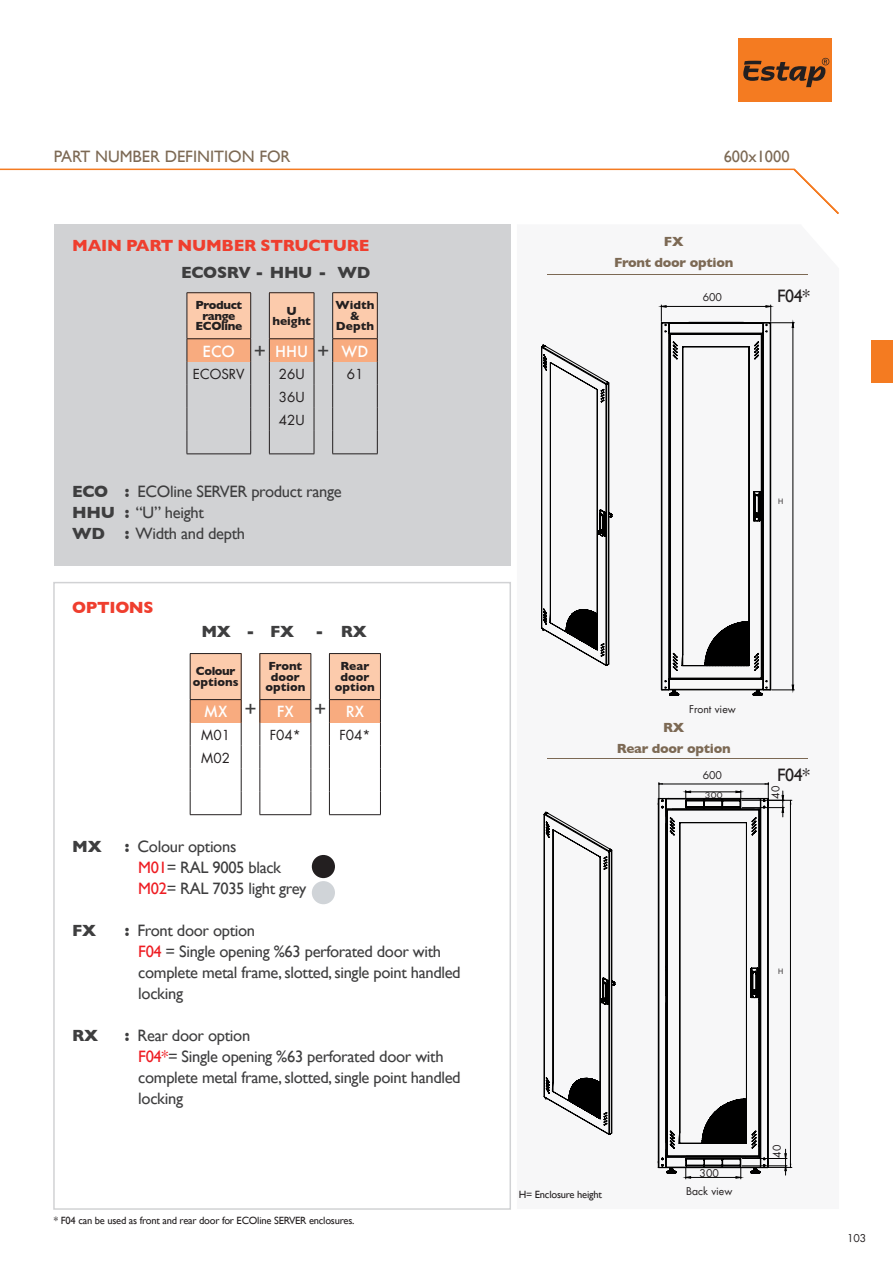
<style>
.page{position:relative;width:893px;height:1263px;background:#fff}
.page>*{position:absolute;margin:0;border:0;box-sizing:border-box;transform-origin:0 0}
.t1{font:21px "Gill Sans";color:#3e3e3f}
.t2{font:18px "Gill Sans";letter-spacing:-.02em;color:#231f20}
.t3{font:16.5px/21px "Gill Sans";letter-spacing:-.02em;color:#3e3e3f}
.t4{font:16.5px "Gill Sans";color:#7c6954}
.t5{font:700 16.5px "Gill Sans";letter-spacing:-.02em;color:#ef3e2e}
.t6{font:700 16.5px "Gill Sans";letter-spacing:-.02em;color:#3e3e3f}
.t7{font:500 15px "Futura";color:#fff}
.t8{font:700 13.5px/21px "Gill Sans";letter-spacing:-.02em;color:#7c6954;text-align:center}
.t9{font:13.5px/23px "Futura";color:#231f20;text-align:justify}
.t10{font:700 12px/10.5px "Gill Sans";color:#231f20;text-align:center}
.t11{font:700 12px/10.5px "Gill Sans";letter-spacing:-.03em;color:#231f20;text-align:center}
.t12{font:10.5px "Gill Sans";letter-spacing:-.02em;color:#231f20}
.t13{font:10.5px "Futura";color:#231f20}
.t14{font:7.65px "Futura";color:#231f20;scale:1.25 1}
.t15{font:7.2px "Futura";color:#231f20}
.s1{font-weight:700}
.s2{color:#ee1d23}
</style>
<div class="page">
<div style="left:738px;top:39px;width:93px;height:63px;background:#f47b21"></div>
<svg style="left:743px;top:58px;width:86px;height:29px"></svg>
<hr style="left:0;top:169px;width:794px;height:1px;background:#f47b21">
<svg style="left:792px;top:168px;width:47px;height:46px"></svg>
<div style="left:872px;top:340px;width:21px;height:43px;background:#f47b21"></div>
<svg style="left:661px;top:305px;width:133px;height:386px"></svg>
<svg style="left:541px;top:322px;width:230px;height:374px"></svg>
<hr style="left:547px;top:274px;width:261px;height:1px;background:#7c6954">
<hr style="left:547px;top:758px;width:261px;height:1px;background:#7c6954">
<div style="left:54px;top:224px;width:456px;height:342px;background:#d1d2d4"></div>
<div style="left:53px;top:582px;width:458px;height:628px;border:2px solid #d1d2d4"></div>
<div style="left:187px;top:293px;width:64px;height:46px;background:#fccbac"></div>
<div style="left:187px;top:339px;width:64px;height:23px;background:#f8ab7f"></div>
<hr style="left:187px;top:338px;width:64px;height:1px;background:#231f20">
<hr style="left:187px;top:293px;width:1px;height:45px;background:#231f20">
<hr style="left:250px;top:293px;width:1px;height:45px;background:#231f20">
<svg style="left:187px;top:339px;width:1px;height:114px"></svg>
<svg style="left:250px;top:339px;width:1px;height:114px"></svg>
<hr style="left:187px;top:292px;width:64px;height:1px;background:#231f20">
<hr style="left:187px;top:453px;width:64px;height:1px;background:#231f20">
<div style="left:333px;top:293px;width:44px;height:46px;background:#fccbac"></div>
<div style="left:333px;top:339px;width:44px;height:23px;background:#f8ab7f"></div>
<hr style="left:377px;top:293px;width:1px;height:45px;background:#231f20">
<hr style="left:332px;top:293px;width:1px;height:45px;background:#231f20">
<hr style="left:332px;top:338px;width:46px;height:1px;background:#231f20">
<svg style="left:332px;top:339px;width:1px;height:114px"></svg>
<svg style="left:377px;top:339px;width:1px;height:114px"></svg>
<hr style="left:332px;top:292px;width:46px;height:1px;background:#231f20">
<hr style="left:332px;top:453px;width:46px;height:1px;background:#231f20">
<div style="left:269px;top:293px;width:45px;height:46px;background:#fccbac"></div>
<div style="left:269px;top:339px;width:45px;height:23px;background:#f8ab7f"></div>
<hr style="left:314px;top:293px;width:1px;height:45px;background:#231f20">
<hr style="left:269px;top:338px;width:45px;height:1px;background:#231f20">
<svg style="left:314px;top:339px;width:1px;height:114px"></svg>
<hr style="left:269px;top:293px;width:1px;height:45px;background:#231f20">
<svg style="left:269px;top:339px;width:1px;height:114px"></svg>
<hr style="left:269px;top:292px;width:45px;height:1px;background:#231f20">
<hr style="left:269px;top:453px;width:45px;height:1px;background:#231f20">
<div style="left:190px;top:653px;width:51px;height:46px;background:#fccbac"></div>
<div style="left:190px;top:699px;width:51px;height:23px;background:#f8ab7f"></div>
<hr style="left:190px;top:653px;width:51px;height:1px;background:#231f20">
<hr style="left:190px;top:654px;width:1px;height:45px;background:#231f20">
<hr style="left:241px;top:654px;width:1px;height:45px;background:#231f20">
<hr style="left:190px;top:699px;width:51px;height:1px;background:#231f20">
<svg style="left:190px;top:700px;width:1px;height:114px"></svg>
<svg style="left:241px;top:700px;width:1px;height:114px"></svg>
<hr style="left:190px;top:814px;width:51px;height:1px;background:#231f20">
<div style="left:260px;top:653px;width:51px;height:46px;background:#fccbac"></div>
<div style="left:260px;top:699px;width:51px;height:23px;background:#f8ab7f"></div>
<hr style="left:260px;top:653px;width:51px;height:1px;background:#231f20">
<hr style="left:260px;top:654px;width:1px;height:45px;background:#231f20">
<hr style="left:311px;top:654px;width:1px;height:45px;background:#231f20">
<hr style="left:260px;top:699px;width:51px;height:1px;background:#231f20">
<svg style="left:260px;top:700px;width:1px;height:114px"></svg>
<svg style="left:311px;top:700px;width:1px;height:114px"></svg>
<hr style="left:260px;top:814px;width:51px;height:1px;background:#231f20">
<div style="left:329px;top:653px;width:51px;height:46px;background:#fccbac"></div>
<div style="left:329px;top:699px;width:51px;height:23px;background:#f8ab7f"></div>
<hr style="left:329px;top:653px;width:52px;height:1px;background:#231f20">
<hr style="left:329px;top:654px;width:1px;height:45px;background:#231f20">
<hr style="left:380px;top:654px;width:1px;height:45px;background:#231f20">
<hr style="left:329px;top:699px;width:52px;height:1px;background:#231f20">
<svg style="left:329px;top:700px;width:1px;height:114px"></svg>
<svg style="left:380px;top:700px;width:1px;height:114px"></svg>
<hr style="left:329px;top:814px;width:52px;height:1px;background:#231f20">
<div style="left:312px;top:855px;width:23px;height:23px;background:#231f20;border-radius:50%"></div>
<div style="left:312px;top:881px;width:23px;height:23px;background:#d0d4d8;border-radius:50%"></div>
<hr style="left:659px;top:784px;width:109px;height:1px;background:#000">
<svg style="left:544px;top:798px;width:141px;height:375px"></svg>
<svg style="left:658px;top:782px;width:5px;height:17px"></svg>
<svg style="left:685px;top:782px;width:107px;height:397px"></svg>
<p class="t4" style="left:54px;top:146px;width:238px">PART NUMBER DEFINITION FOR</p>
<p class="t4" style="left:724px;top:146px;width:68px">600x1000</p>
<p class="t5" style="left:72px;top:239px;width:299px">MAIN PART NUMBER STRUCTURE</p>
<p class="t6" style="left:181px;top:265px;width:191px">ECOSRV - HHU - WD</p>
<p class="t11" style="left:195px;top:301px;width:48px">Product range<br>ECOline</p>
<p class="t7" style="left:203px;top:343px;width:34px">ECO</p>
<p class="t9" style="left:193px;top:363px;width:53px">ECOSRV</p>
<p class="t10" style="left:336px;top:301px;width:40px">Width &amp;<br>Depth</p>
<p class="t7" style="left:342px;top:343px;width:28px">WD</p>
<p class="t9" style="left:347px;top:363px;width:18px">61</p>
<p class="t10" style="left:272px;top:306px;width:40px">U height</p>
<p class="t7" style="left:275px;top:343px;width:35px">HHU</p>
<p class="t9" style="left:279px;top:363px;width:27px">26U 36U 42U</p>
<p class="t1" style="left:254px;top:338px;width:14px">+</p>
<p class="t1" style="left:317px;top:338px;width:14px">+</p>
<p class="t3" style="left:72px;top:481px;width:271px"><span class="s1">ECO :</span> ECOline SERVER product range<br><span class="s1">HHU :</span> “U” height<br><span class="s1">WD :</span> Width and depth</p>
<p class="t5" style="left:72px;top:601px;width:83px">OPTIONS</p>
<p class="t6" style="left:201px;top:624px;width:94px">MX - FX</p>
<p class="t6" style="left:316px;top:624px;width:53px">- RX</p>
<p class="t10" style="left:265px;top:662px;width:41px">Front door option</p>
<p class="t7" style="left:277px;top:703px;width:18px">FX</p>
<p class="t9" style="left:270px;top:724px;width:33px">F04*</p>
<p class="t10" style="left:193px;top:667px;width:47px;text-align:left">Colour options</p>
<p class="t7" style="left:204px;top:703px;width:25px">MX</p>
<p class="t9" style="left:201px;top:724px;width:30px">M01<br>M02</p>
<p class="t1" style="left:244px;top:696px;width:14px">+</p>
<p class="t1" style="left:314px;top:696px;width:14px">+</p>
<p class="t10" style="left:335px;top:662px;width:41px">Rear door option</p>
<p class="t7" style="left:346px;top:703px;width:20px">RX</p>
<p class="t9" style="left:339px;top:724px;width:33px">F04*</p>
<p class="t6" style="left:72px;top:839px;width:31px">MX</p>
<p class="t3" style="left:138px;top:836px;width:169px;text-indent:-13px"><span class="s1">:</span> Colour options<br><span class="s2">M01</span>= RAL 9005 black<br><span class="s2">M02</span>= RAL 7035 light grey</p>
<p class="t6" style="left:72px;top:923px;width:26px">FX</p>
<p class="t3" style="left:138px;top:921px;width:324px;text-indent:-13px"><span class="s1">:</span> Front door option<br><span class="s2">F04</span> = Single opening %63 perforated door with complete metal frame, slotted, single point handled locking</p>
<p class="t6" style="left:72px;top:1028px;width:28px">RX</p>
<p class="t3" style="left:138px;top:1026px;width:324px;text-indent:-13px"><span class="s1">:</span> Rear door option<br><span class="s2">F04*</span>= Single opening %63 perforated door with complete metal frame, slotted, single point handled locking</p>
<p class="t12" style="left:54px;top:1214px;width:302px">* F04 can be used as front and rear door for ECOline SERVER enclosures.</p>
<p class="t8" style="left:614px;top:232px;width:121px">FX<br>Front door option</p>
<p class="t13" style="left:703px;top:292px;width:21px">600</p>
<p class="t2" style="left:777px;top:286px;width:34px">F04*</p>
<p class="t15" style="left:778px;top:498px;width:7px">H</p>
<p class="t13" style="left:689px;top:705px;width:48px">Front view</p>
<p class="t8" style="left:617px;top:718px;width:115px">RX<br>Rear door option</p>
<p class="t13" style="left:703px;top:770px;width:21px">600</p>
<p class="t14" style="left:705px;top:792px;width:16px">300</p>
<p class="t2" style="left:777px;top:764px;width:34px">F04*</p>
<p class="t13" style="left:771px;top:798px;width:14px;rotate:-90deg">40</p>
<p class="t15" style="left:778px;top:967px;width:7px">H</p>
<p class="t12" style="left:519px;top:1188px;width:85px">H= Enclosure height</p>
<p class="t13" style="left:699px;top:1168px;width:21px">300</p>
<p class="t13" style="left:686px;top:1186px;width:48px">Back view</p>
<p class="t13" style="left:772px;top:1157px;width:14px;rotate:-90deg">40</p>
<p class="t13" style="left:847px;top:1233px;width:21px">103</p>
</div>
